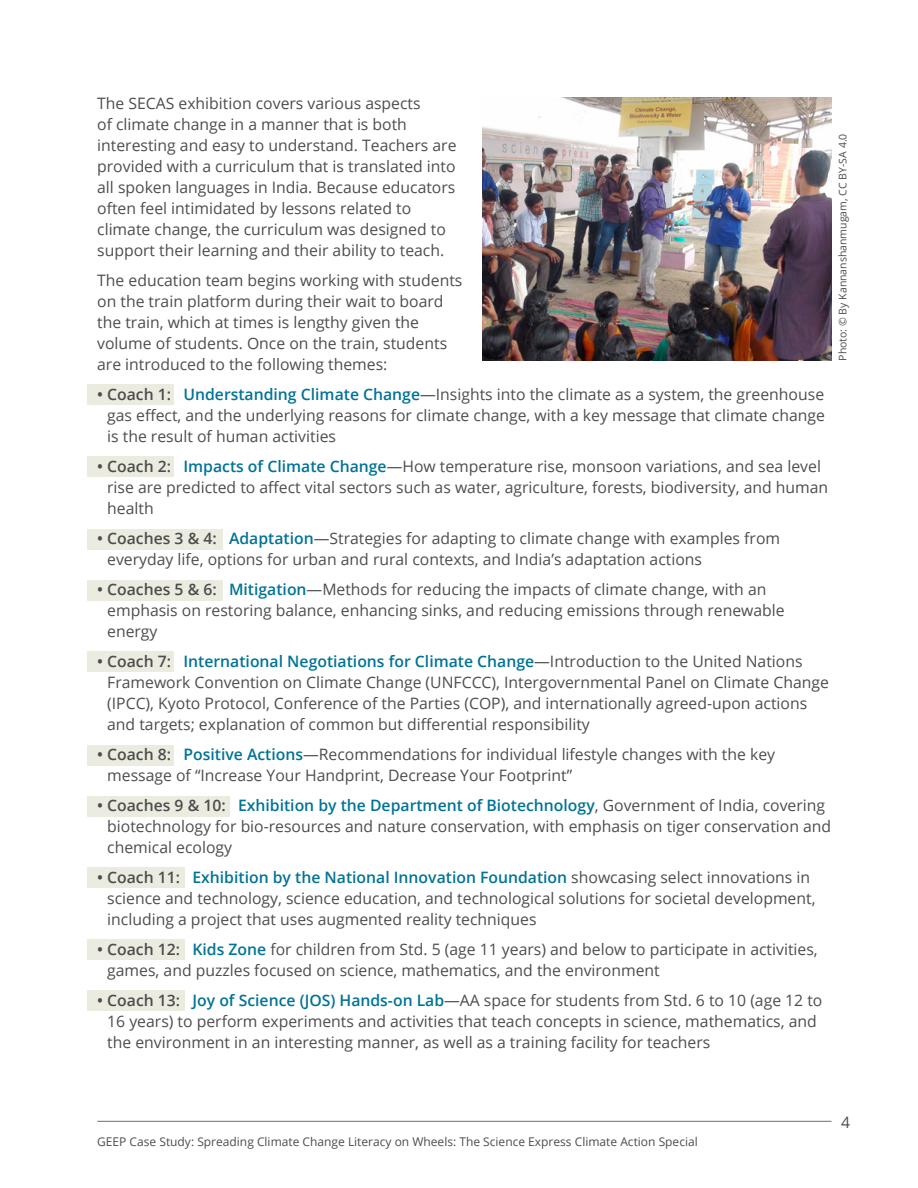
<style>
.page{position:relative;width:918px;height:1188px;background:#fff}
.page>*{position:absolute;margin:0;border:0;box-sizing:border-box;transform-origin:0 0}
.t1{font:15.75px/21px "Open Sans";color:#4d4d4f}
.t2{font:12px "Open Sans";color:#4d4d4f}
.t3{font:10.5px "Open Sans";color:#4d4d4f}
.s1{font-weight:600}
.s2{font-weight:600;color:#007396}
</style>
<div class="page">
<div style="left:87px;top:384px;width:87px;height:21px;background:#ebecdf"></div>
<div style="left:87px;top:457px;width:87px;height:20px;background:#ebecdf"></div>
<div style="left:87px;top:529px;width:136px;height:20px;background:#ebecdf"></div>
<div style="left:87px;top:580px;width:136px;height:21px;background:#ebecdf"></div>
<div style="left:87px;top:796px;width:143px;height:21px;background:#ebecdf"></div>
<div style="left:87px;top:652px;width:87px;height:20px;background:#ebecdf"></div>
<div style="left:87px;top:745px;width:87px;height:21px;background:#ebecdf"></div>
<div style="left:87px;top:868px;width:98px;height:20px;background:#ebecdf"></div>
<div style="left:87px;top:939px;width:98px;height:21px;background:#ebecdf"></div>
<div style="left:87px;top:990px;width:98px;height:21px;background:#ebecdf"></div>
<hr style="left:97px;top:1121px;width:734px;height:1px;background:#6d6e71">
<img style="left:483px;top:97px;width:348px;height:264px">
<p class="t1" style="left:97px;top:93px;width:361px">The SECAS exhibition covers various aspects<br>of climate change in a manner that is both interesting and easy to understand. Teachers are provided with a curriculum that is translated into all spoken languages in India. Because educators often feel intimidated by lessons related to climate change, the curriculum was designed to support their learning and their ability to teach.</p>
<p class="t1" style="left:97px;top:270px;width:367px">The education team begins working with students on the train platform during their wait to board the train, which at times is lengthy given the volume of students. Once on the train, students are introduced to the following themes:</p>
<p class="t1" style="left:107px;top:384px;width:719px;text-align:justify;text-indent:-10px"><span class="s1">• Coach 1:</span> <span class="s2">Understanding Climate Change</span>—Insights into the climate as a system, the greenhouse gas effect, and the underlying reasons for climate change, with a key message that climate change is the result of human activities</p>
<p class="t1" style="left:107px;top:456px;width:723px;text-indent:-10px"><span class="s1">• Coach 2:</span> <span class="s2">Impacts of Climate Change</span>—How temperature rise, monsoon variations, and sea level rise are predicted to affect vital sectors such as water, agriculture, forests, biodiversity, and human health</p>
<p class="t1" style="left:107px;top:528px;width:674px;text-indent:-10px"><span class="s1">• Coaches 3 &amp; 4:</span> <span class="s2">Adaptation</span>—Strategies for adapting to climate change with examples from everyday life, options for urban and rural contexts, and India’s adaptation actions</p>
<p class="t1" style="left:107px;top:579px;width:679px;text-indent:-10px"><span class="s1">• Coaches 5 &amp; 6:</span> <span class="s2">Mitigation</span>—Methods for reducing the impacts of climate change, with an emphasis on restoring balance, enhancing sinks, and reducing emissions through renewable energy</p>
<p class="t1" style="left:107px;top:651px;width:723px;text-indent:-10px"><span class="s1">• Coach 7:</span> <span class="s2">International Negotiations for Climate Change</span>—Introduction to the United Nations Framework Convention on Climate Change (UNFCCC), Intergovernmental Panel on Climate Change (IPCC), Kyoto Protocol, Conference of the Parties (COP), and internationally agreed-upon actions and targets; explanation of common but differential responsibility</p>
<p class="t1" style="left:107px;top:744px;width:669px;text-indent:-10px"><span class="s1">• Coach 8:</span> <span class="s2">Positive Actions</span>—Recommendations for individual lifestyle changes with the key message of “Increase Your Handprint, Decrease Your Footprint”</p>
<p class="t1" style="left:107px;top:795px;width:726px;text-indent:-10px"><span class="s1">• Coaches 9 &amp; 10:</span> <span class="s2">Exhibition by the Department of Biotechnology</span>, Government of India, covering biotechnology for bio-resources and nature conservation, with emphasis on tiger conservation and chemical ecology</p>
<p class="t1" style="left:107px;top:867px;width:710px;text-indent:-10px"><span class="s1">• Coach 11:</span> <span class="s2">Exhibition by the National Innovation Foundation</span> showcasing select innovations in science and technology, science education, and technological solutions for societal development, including a project that uses augmented reality techniques</p>
<p class="t1" style="left:107px;top:939px;width:712px;text-indent:-10px"><span class="s1">• Coach 12:</span> <span class="s2">Kids Zone</span> for children from Std. 5 (age 11 years) and below to participate in activities, games, and puzzles focused on science, mathematics, and the environment</p>
<p class="t1" style="left:107px;top:990px;width:717px;text-indent:-10px"><span class="s1">• Coach 13:</span> <span class="s2">Joy of Science (JOS) Hands-on Lab</span>—AA space for students from Std. 6 to 10 (age 12 to<br>16 years) to perform experiments and activities that teach concepts in science, mathematics, and the environment in an interesting manner, as well as a training facility for teachers</p>
<p class="t3" style="left:835px;top:361px;width:229px;rotate:-90deg">Photo: © By Kannanshanmugam, CC BY-SA 4.0</p>
<p class="t2" style="left:97px;top:1133px;width:602px">GEEP Case Study: Spreading Climate Change Literacy on Wheels: The Science Express Climate Action Special</p>
<p class="t1" style="left:841px;top:1111px;width:11px">4</p>
</div>
